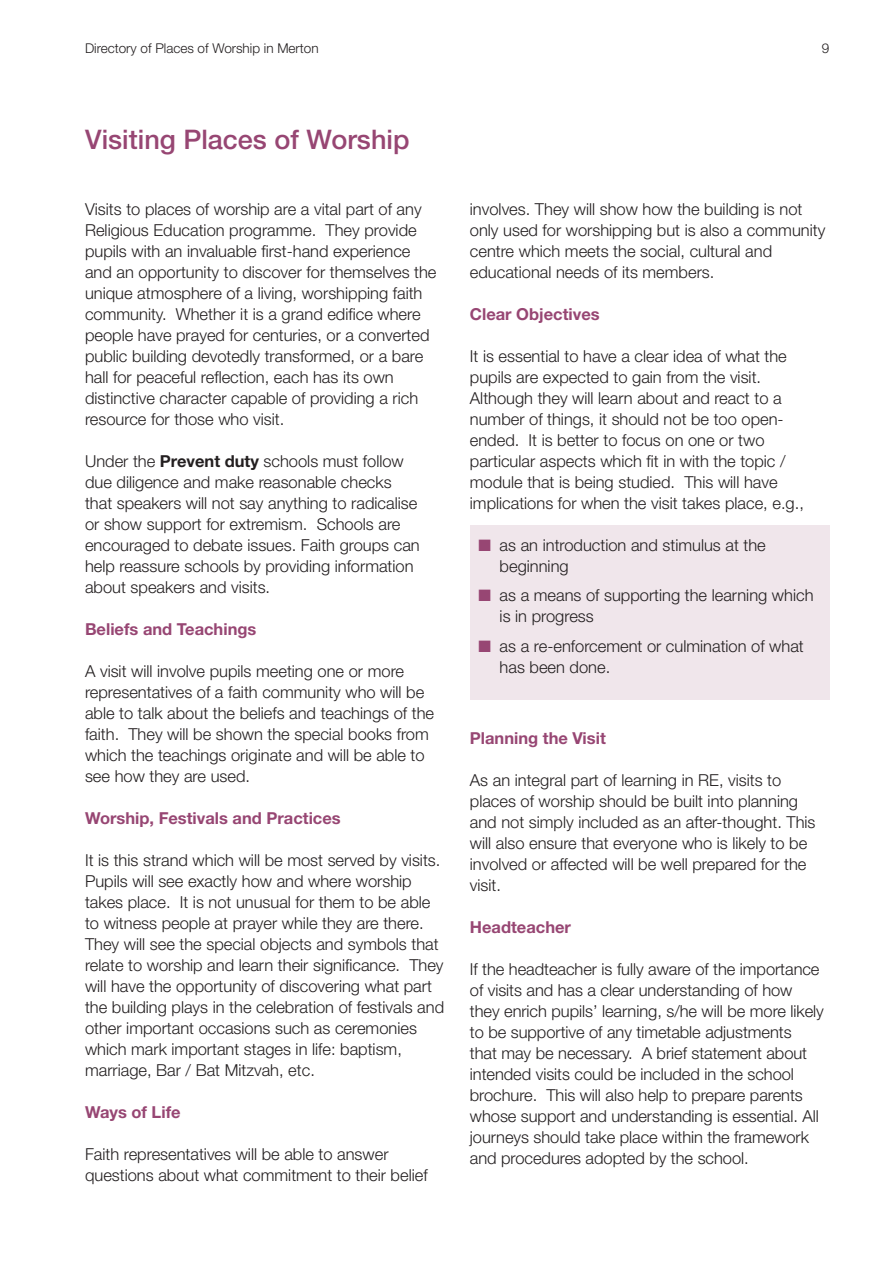
<style>
.page{position:relative;width:893px;height:1263px;background:#fff}
.page>*{position:absolute;margin:0;border:0;box-sizing:border-box;transform-origin:0 0}
.t1{font:500 27px "Helvetica Neue";color:#974673}
.new_bullets_c7{font:300 16.5px/21px "Helvetica Neue";color:#231f20}
.t2{font:700 16.5px "Helvetica Neue";color:#974673}
.t3{font:300 13.5px "Helvetica Neue";color:#231f20}
.s1{font-weight:700}
.s2{color:#974673}
</style>
<div class="page">
<div style="left:470px;top:525px;width:359px;height:174px;background:#f0e6eb"></div>
<p class="t3" style="left:85px;top:40px;width:235px">Directory of Places of Worship in Merton</p>
<p class="t3" style="left:822px;top:40px;width:9px">9</p>
<p class="t1" style="left:85px;top:123px;width:326px">Visiting Places of Worship</p>
<p class="new_bullets_c7" style="left:85px;top:198px;width:353px">Visits to places of worship are a vital part of any Religious Education programme. They provide pupils with an invaluable first-hand experience and an opportunity to discover for themselves the unique atmosphere of a living, worshipping faith community. Whether it is a grand edifice where people have prayed for centuries, or a converted public building devotedly transformed, or a bare hall for peaceful reflection, each has its own distinctive character capable of providing a rich resource for those who visit.</p>
<p class="new_bullets_c7" style="left:85px;top:450px;width:336px">Under the <span class="s1">Prevent duty</span> schools must follow due diligence and make reasonable checks that speakers will not say anything to radicalise or show support for extremism. Schools are encouraged to debate issues. Faith groups can help reassure schools by providing information about speakers and visits.</p>
<p class="t2" style="left:85px;top:619px;width:173px">Beliefs and Teachings</p>
<p class="new_bullets_c7" style="left:85px;top:660px;width:351px">A visit will involve pupils meeting one or more representatives of a faith community who will be able to talk about the beliefs and teachings of the faith. They will be shown the special books from which the teachings originate and will be able to see how they are used.</p>
<p class="t2" style="left:85px;top:808px;width:257px">Worship, Festivals and Practices</p>
<p class="new_bullets_c7" style="left:85px;top:849px;width:361px">It is this strand which will be most served by visits.<br>Pupils will see exactly how and where worship takes place. It is not unusual for them to be able to witness people at prayer while they are there.<br>They will see the special objects and symbols that relate to worship and learn their significance. They will have the opportunity of discovering what part the building plays in the celebration of festivals and other important occasions such as ceremonies which mark important stages in life: baptism, marriage, Bar / Bat Mitzvah, etc.</p>
<p class="t2" style="left:85px;top:1102px;width:97px">Ways of Life</p>
<p class="new_bullets_c7" style="left:85px;top:1143px;width:344px">Faith representatives will be able to answer questions about what commitment to their belief</p>
<p class="new_bullets_c7" style="left:470px;top:198px;width:357px">involves. They will show how the building is not only used for worshipping but is also a community centre which meets the social, cultural and educational needs of its members.</p>
<p class="t2" style="left:470px;top:304px;width:131px">Clear Objectives</p>
<p class="new_bullets_c7" style="left:470px;top:345px;width:336px">It is essential to have a clear idea of what the pupils are expected to gain from the visit.<br>Although they will learn about and react to a number of things, it should not be too open&shy;ended. It is better to focus on one or two particular aspects which fit in with the topic / module that is being studied. This will have implications for when the visit takes place, e.g.,</p>
<p class="new_bullets_c7" style="left:500px;top:534px;width:268px;text-indent:-21px"><span class="s2">■</span> as an introduction and stimulus at the beginning</p>
<p class="new_bullets_c7" style="left:500px;top:585px;width:315px;text-indent:-21px"><span class="s2">■</span> as a means of supporting the learning which is in progress</p>
<p class="new_bullets_c7" style="left:500px;top:635px;width:306px;text-indent:-21px"><span class="s2">■</span> as a re-enforcement or culmination of what has been done.</p>
<p class="t2" style="left:470px;top:728px;width:137px">Planning the Visit</p>
<p class="new_bullets_c7" style="left:470px;top:770px;width:347px">As an integral part of learning in RE, visits to places of worship should be built into planning and not simply included as an after-thought. This will also ensure that everyone who is likely to be involved or affected will be well prepared for the visit.</p>
<p class="t2" style="left:470px;top:917px;width:103px">Headteacher</p>
<p class="new_bullets_c7" style="left:470px;top:959px;width:356px">If the headteacher is fully aware of the importance of visits and has a clear understanding of how they enrich pupils’ learning, s/he will be more likely to be supportive of any timetable adjustments<br>that may be necessary. A brief statement about intended visits could be included in the school brochure. This will also help to prepare parents whose support and understanding is essential. All journeys should take place within the framework and procedures adopted by the school.</p>
</div>
